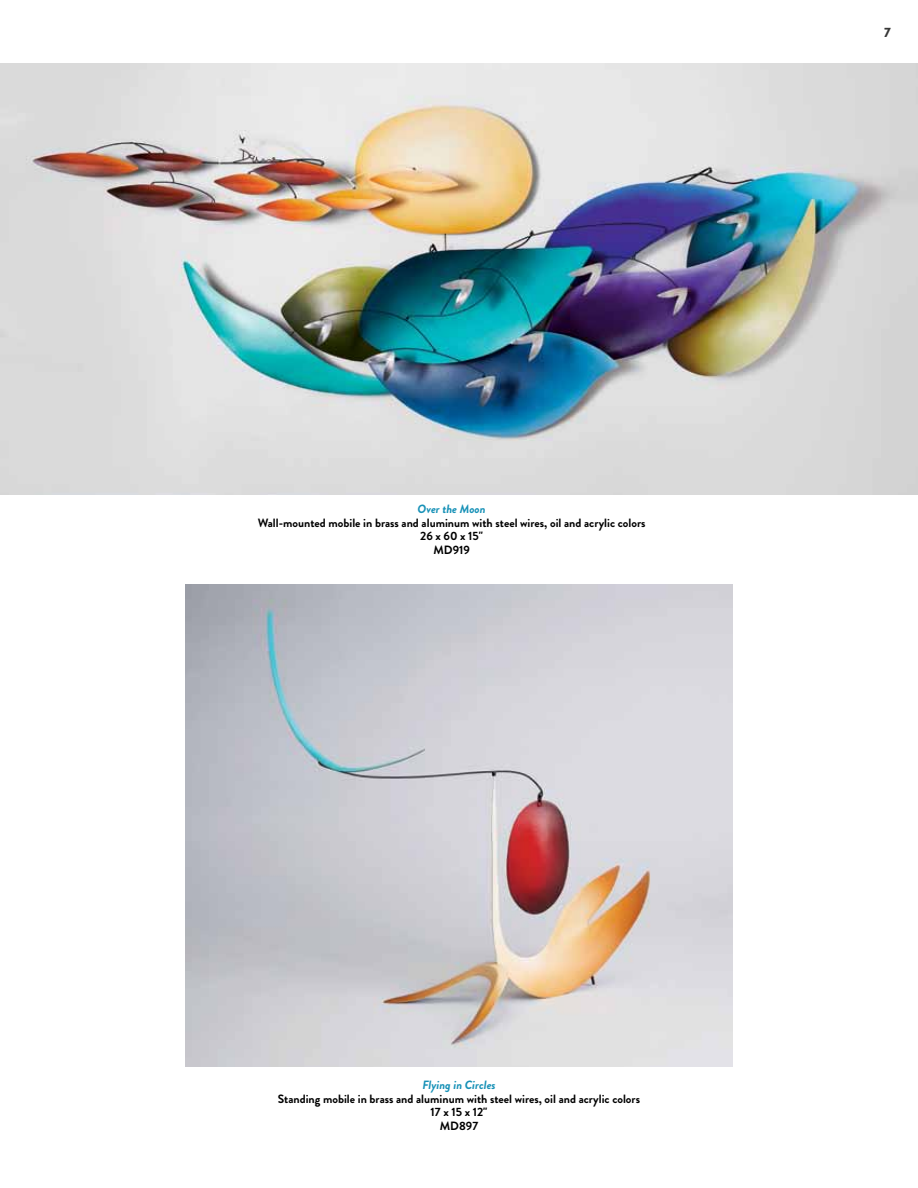
<style>
.page{position:relative;width:918px;height:1188px;background:#fff}
.page>*{position:absolute;margin:0;border:0;box-sizing:border-box;transform-origin:0 0}
.t1{font:900 13.5px "Brandon Grotesque";color:#373736}
.t2{font:700 12px/13.5px "Brandon Grotesque";color:#000;text-align:center}
.t3{font:italic 700 12px "Brandon Grotesque";color:#1791b7}
</style>
<div class="page">
<img style="left:0;top:63px;width:918px;height:431px">
<img style="left:185px;top:584px;width:548px;height:482px">
<p class="t3" style="left:418px;top:500px;width:70px">Over the Moon</p>
<p class="t2" style="left:258px;top:516px;width:389px">Wall-mounted mobile in brass and aluminum with steel wires, oil and acrylic colors<br>26 x 60 x 15"<br>MD919</p>
<p class="t3" style="left:422px;top:1076px;width:75px">Flying in Circles</p>
<p class="t2" style="left:278px;top:1092px;width:364px">Standing mobile in brass and aluminum with steel wires, oil and acrylic colors<br>17 x 15 x 12"<br>MD897</p>
<p class="t1" style="left:884px;top:22px;width:8px">7</p>
</div>
